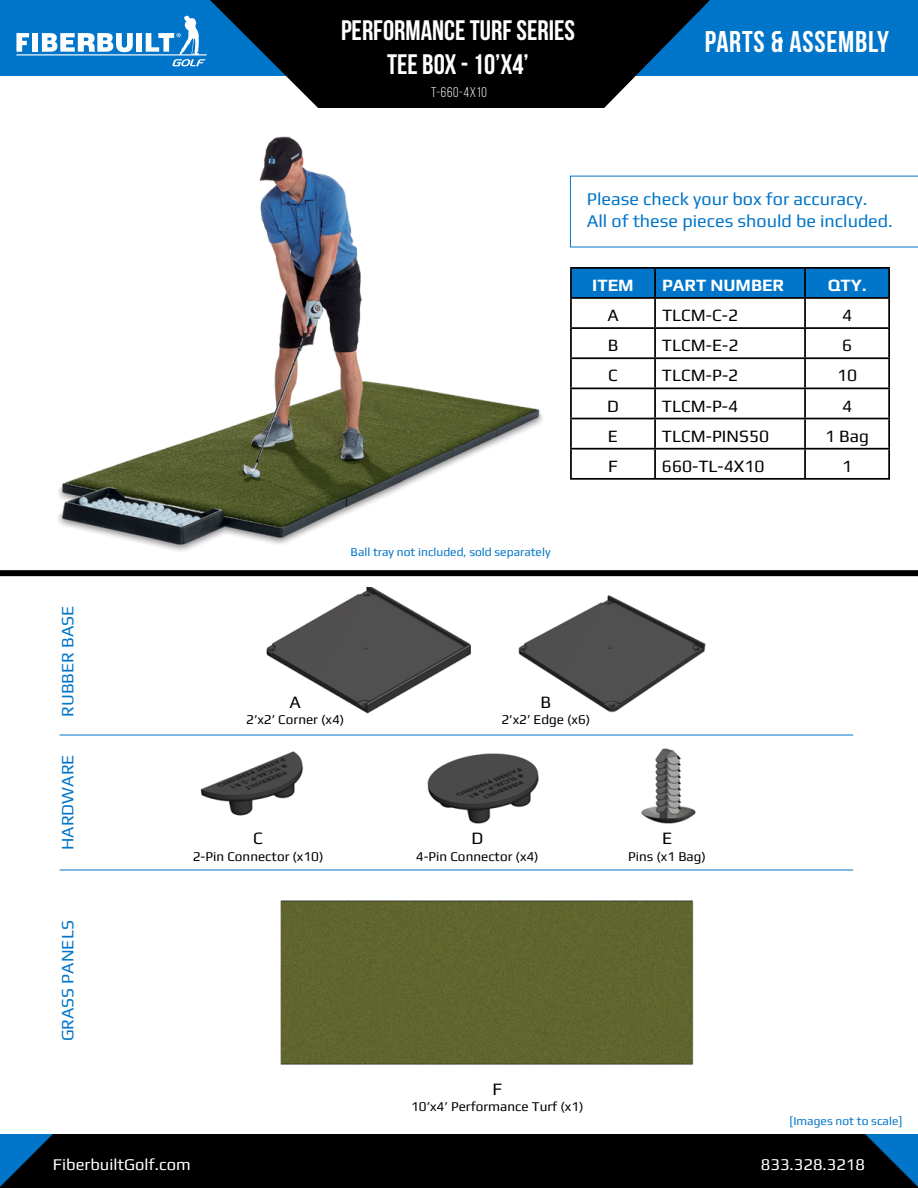
<style>
.page{position:relative;width:918px;height:1188px;background:#fff}
.page>*{position:absolute;margin:0;border:0;box-sizing:border-box;transform-origin:0 0}
.t1{font:30px "Bebas Neue";letter-spacing:.025em;color:#fff}
.t2{font:28.2px/33.8px "Bebas Neue";color:#fff;text-align:center}
.t3{font:18px/21.6px "Play";color:#0075c9}
.t4{font:17.55px "Play";color:#0075c9}
.t5{font:17.55px "Play";color:#000}
.t6{font:17.4px "Play";color:#000}
.t7{font:700 17.4px "Play";color:#fff}
.t8{font:16.5px "Play";color:#fff}
.t9{font:14.1px "Bebas Neue";letter-spacing:.05em;color:#fff}
.t10{font:13.5px "Play";color:#000}
.t11{font:12px "Play";color:#0075c9}
</style>
<div class="page">
<div style="left:0;top:0;width:918px;height:76px;background:#0075c9"></div>
<svg style="left:210px;top:0;width:500px;height:108px;fill:#000"></svg>
<div style="left:0;top:1134px;width:918px;height:54px;background:#000"></div>
<svg style="left:16px;top:16px;width:191px;height:50px"></svg>
<svg style="left:865px;top:1134px;width:53px;height:53px"></svg>
<svg style="left:1px;top:1134px;width:52px;height:52px"></svg>
<hr style="left:0;top:581px;width:1px;height:607px;background:#0075c9">
<svg style="left:570px;top:176px;width:348px;height:71px"></svg>
<hr style="left:60px;top:735px;width:793px;height:1px;background:#0075c9">
<div style="left:0;top:570px;width:918px;height:6px;background:#000"></div>
<hr style="left:60px;top:870px;width:793px;height:1px;background:#0075c9">
<img style="left:58px;top:136px;width:485px;height:415px">
<div style="left:572px;top:269px;width:316px;height:28px;background:#0075c9"></div>
<hr style="left:570px;top:267px;width:85px;height:2px;background:#000">
<hr style="left:570px;top:269px;width:2px;height:28px;background:#000">
<hr style="left:655px;top:267px;width:150px;height:2px;background:#000">
<hr style="left:654px;top:269px;width:2px;height:28px;background:#000">
<hr style="left:805px;top:267px;width:85px;height:2px;background:#000">
<hr style="left:804px;top:269px;width:2px;height:28px;background:#000">
<hr style="left:888px;top:269px;width:2px;height:28px;background:#000">
<hr style="left:570px;top:297px;width:85px;height:2px;background:#000">
<hr style="left:570px;top:299px;width:2px;height:28px;background:#000">
<hr style="left:655px;top:297px;width:150px;height:2px;background:#000">
<hr style="left:654px;top:299px;width:2px;height:28px;background:#000">
<hr style="left:805px;top:297px;width:85px;height:2px;background:#000">
<hr style="left:804px;top:299px;width:2px;height:28px;background:#000">
<hr style="left:888px;top:299px;width:2px;height:28px;background:#000">
<hr style="left:570px;top:327px;width:85px;height:2px;background:#000">
<hr style="left:570px;top:329px;width:2px;height:28px;background:#000">
<hr style="left:655px;top:327px;width:150px;height:2px;background:#000">
<hr style="left:654px;top:329px;width:2px;height:28px;background:#000">
<hr style="left:805px;top:327px;width:85px;height:2px;background:#000">
<hr style="left:804px;top:329px;width:2px;height:28px;background:#000">
<hr style="left:888px;top:329px;width:2px;height:28px;background:#000">
<hr style="left:570px;top:357px;width:85px;height:2px;background:#000">
<hr style="left:570px;top:359px;width:2px;height:29px;background:#000">
<hr style="left:655px;top:357px;width:150px;height:2px;background:#000">
<hr style="left:654px;top:359px;width:2px;height:29px;background:#000">
<hr style="left:805px;top:357px;width:85px;height:2px;background:#000">
<hr style="left:804px;top:359px;width:2px;height:29px;background:#000">
<hr style="left:888px;top:359px;width:2px;height:29px;background:#000">
<hr style="left:570px;top:388px;width:85px;height:1px;background:#000">
<hr style="left:570px;top:389px;width:2px;height:29px;background:#000">
<hr style="left:655px;top:388px;width:150px;height:1px;background:#000">
<hr style="left:654px;top:389px;width:2px;height:29px;background:#000">
<hr style="left:805px;top:388px;width:85px;height:1px;background:#000">
<hr style="left:804px;top:389px;width:2px;height:29px;background:#000">
<hr style="left:888px;top:389px;width:2px;height:29px;background:#000">
<hr style="left:570px;top:418px;width:85px;height:1px;background:#000">
<hr style="left:570px;top:419px;width:2px;height:29px;background:#000">
<hr style="left:655px;top:418px;width:150px;height:1px;background:#000">
<hr style="left:654px;top:419px;width:2px;height:29px;background:#000">
<hr style="left:805px;top:418px;width:85px;height:1px;background:#000">
<hr style="left:804px;top:419px;width:2px;height:29px;background:#000">
<hr style="left:888px;top:419px;width:2px;height:29px;background:#000">
<hr style="left:570px;top:448px;width:85px;height:2px;background:#000">
<hr style="left:570px;top:450px;width:2px;height:28px;background:#000">
<hr style="left:655px;top:448px;width:150px;height:2px;background:#000">
<hr style="left:654px;top:450px;width:2px;height:28px;background:#000">
<hr style="left:805px;top:448px;width:85px;height:2px;background:#000">
<hr style="left:804px;top:450px;width:2px;height:28px;background:#000">
<hr style="left:888px;top:450px;width:2px;height:28px;background:#000">
<hr style="left:570px;top:478px;width:85px;height:2px;background:#000">
<hr style="left:655px;top:478px;width:150px;height:2px;background:#000">
<hr style="left:805px;top:478px;width:85px;height:2px;background:#000">
<img style="left:518px;top:595px;width:188px;height:118px">
<img style="left:266px;top:588px;width:205px;height:126px">
<img style="left:641px;top:748px;width:55px;height:76px">
<img style="left:427px;top:753px;width:112px;height:71px">
<img style="left:200px;top:751px;width:103px;height:65px">
<div style="left:280px;top:900px;width:414px;height:165px;background:#61652e"></div>
<p class="t4" style="left:57px;top:717px;width:113px;rotate:-90deg">RUBBER BASE</p>
<p class="t4" style="left:57px;top:850px;width:97px;rotate:-90deg">HARDWARE</p>
<p class="t4" style="left:57px;top:1041px;width:122px;rotate:-90deg">GRASS PANELS</p>
<h2 class="t2" style="left:341px;top:14px;width:235px">PERFORMANCE TURF SERIES<br>TEE BOX - 10’X4’</h2>
<p class="t9" style="left:431px;top:84px;width:57px">T-660-4X10</p>
<h1 class="t1" style="left:705px;top:25px;width:186px">PARTS &amp; ASSEMBLY</h1>
<p class="t11" style="left:351px;top:544px;width:201px">Ball tray not included, sold separately</p>
<h3 class="t3" style="left:587px;top:188px;width:308px">Please check your box for accuracy.<br>All of these pieces should be included.</h3>
<p class="t7" style="left:592px;top:275px;width:43px">ITEM</p>
<p class="t7" style="left:662px;top:275px;width:124px">PART NUMBER</p>
<p class="t7" style="left:828px;top:275px;width:40px">QTY.</p>
<p class="t6" style="left:607px;top:305px;width:13px">A</p>
<p class="t6" style="left:662px;top:305px;width:78px">TLCM-C-2</p>
<p class="t6" style="left:842px;top:305px;width:12px">4</p>
<p class="t6" style="left:608px;top:335px;width:12px">B</p>
<p class="t6" style="left:662px;top:335px;width:78px">TLCM-E-2</p>
<p class="t6" style="left:842px;top:335px;width:12px">6</p>
<p class="t6" style="left:608px;top:365px;width:11px">C</p>
<p class="t6" style="left:662px;top:365px;width:78px">TLCM-P-2</p>
<p class="t6" style="left:837px;top:365px;width:22px">10</p>
<p class="t6" style="left:607px;top:395px;width:13px">D</p>
<p class="t6" style="left:662px;top:395px;width:78px">TLCM-P-4</p>
<p class="t6" style="left:842px;top:395px;width:12px">4</p>
<p class="t6" style="left:608px;top:425px;width:12px">E</p>
<p class="t6" style="left:662px;top:425px;width:109px">TLCM-PINS50</p>
<p class="t6" style="left:825px;top:425px;width:45px">1 Bag</p>
<p class="t6" style="left:608px;top:456px;width:11px">F</p>
<p class="t6" style="left:662px;top:456px;width:104px">660-TL-4X10</p>
<p class="t6" style="left:842px;top:456px;width:12px">1</p>
<p class="t5" style="left:290px;top:691px;width:13px">A</p>
<p class="t10" style="left:246px;top:711px;width:100px">2’x2’ Corner (x4)</p>
<p class="t5" style="left:253px;top:828px;width:11px">C</p>
<p class="t10" style="left:193px;top:848px;width:132px">2-Pin Connector (x10)</p>
<p class="t5" style="left:541px;top:691px;width:12px">B</p>
<p class="t10" style="left:501px;top:711px;width:90px">2’x2’ Edge (x6)</p>
<p class="t5" style="left:471px;top:828px;width:13px">D</p>
<p class="t10" style="left:416px;top:848px;width:124px">4-Pin Connector (x4)</p>
<p class="t5" style="left:662px;top:828px;width:12px">E</p>
<p class="t10" style="left:628px;top:848px;width:79px">Pins (x1 Bag)</p>
<p class="t5" style="left:492px;top:1078px;width:11px">F</p>
<p class="t10" style="left:411px;top:1098px;width:174px">10’x4’ Performance Turf (x1)</p>
<p class="t11" style="left:790px;top:1114px;width:114px">[Images not to scale]</p>
<p class="t8" style="left:53px;top:1155px;width:139px">FiberbuiltGolf.com</p>
<p class="t8" style="left:761px;top:1155px;width:106px">833.328.3218</p>
</div>
